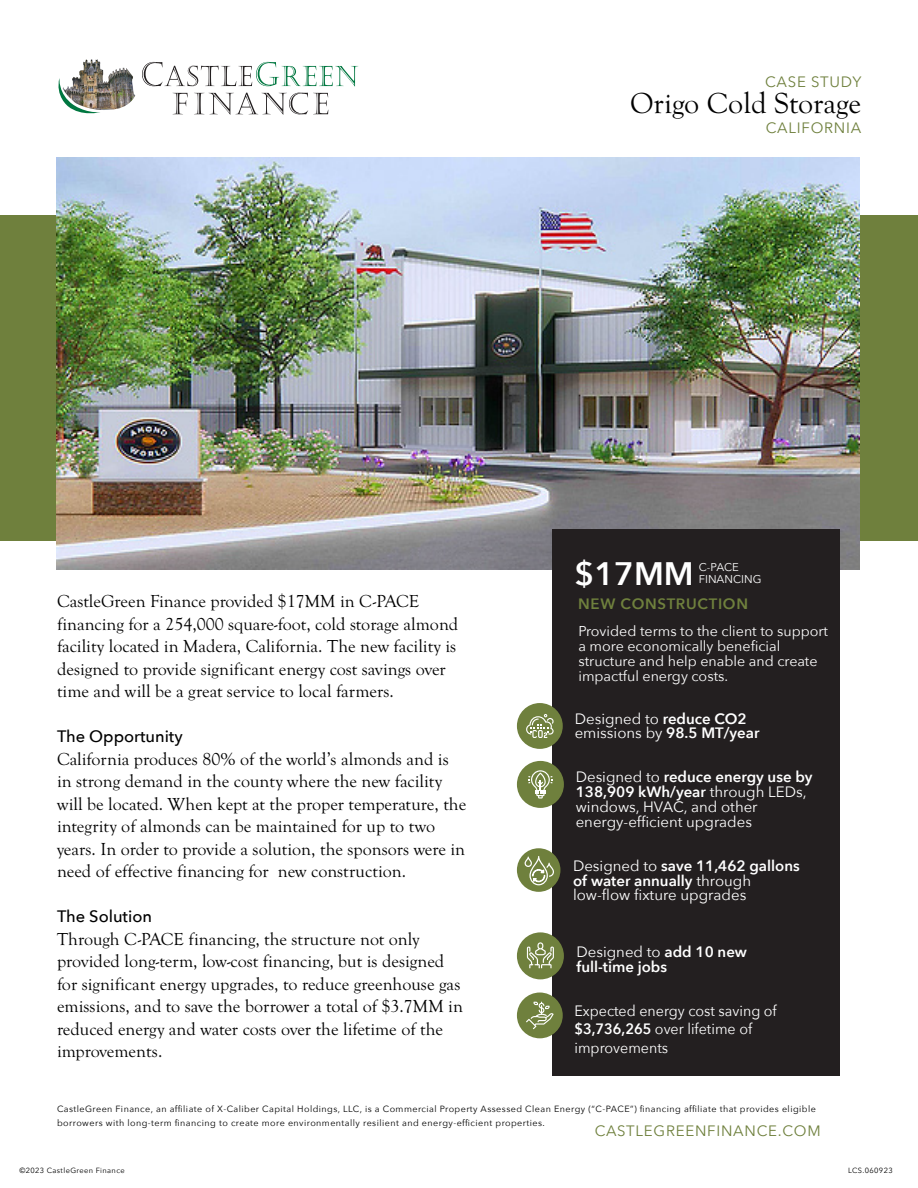
<style>
.page{position:relative;width:918px;height:1188px;background:#fff}
.page>*{position:absolute;margin:0;border:0;box-sizing:border-box;transform-origin:0 0}
.t1{font:600 32.4px "Avenir Next";color:#fff}
.t2{font:30px "Goudy Old Sty";color:#000}
.t3{font:18px/22.5px "Goudy Old Sty";color:#000}
.t4{font:500 16.5px "Avenir Next";color:#000}
.t5{font:15px/14.9px "Avenir Next";color:#fff}
.t6{font:15px/18.6px "Avenir Next";color:#fff;scale:.95 1}
.t7{font:15px "Avenir Next";letter-spacing:.05em;color:#6f803d}
.t8{font:600 15px/14.9px "Avenir Next";color:#fff}
.t9{font:600 15px "Avenir Next";letter-spacing:.05em;color:#6f803d}
.t10{font:14.25px/14.9px "Avenir Next";color:#fff}
.t11{font:11.25px/12px "Avenir Next";color:#fff}
.t12{font:9px/13.5px "Avenir Next";letter-spacing:.05em;color:#000}
.t13{font:7.5px "Avenir Next";letter-spacing:.05em;color:#000}
.s1{font-weight:600}
.s2{font-weight:400}
</style>
<div class="page">
<div style="left:0;top:215px;width:918px;height:326px;background:#6f803d"></div>
<img style="left:56px;top:158px;width:803px;height:411px">
<div style="left:552px;top:530px;width:288px;height:546px;background:#231f20"></div>
<svg style="left:142px;top:62px;width:216px;height:25px"></svg>
<svg style="left:173px;top:93px;width:15px;height:21px"></svg>
<svg style="left:194px;top:93px;width:134px;height:22px"></svg>
<svg style="left:58px;top:78px;width:42px;height:36px"></svg>
<img style="left:63px;top:59px;width:72px;height:53px">
<div style="left:517px;top:703px;width:46px;height:46px;background:#6f803d;border-radius:50%"></div>
<svg style="left:526px;top:714px;width:28px;height:24px"></svg>
<div style="left:517px;top:761px;width:47px;height:47px;background:#6f803d;border-radius:50%"></div>
<svg style="left:528px;top:770px;width:25px;height:29px"></svg>
<div style="left:517px;top:993px;width:46px;height:45px;background:#6f803d;border-radius:50%"></div>
<svg style="left:526px;top:1002px;width:28px;height:27px"></svg>
<div style="left:517px;top:848px;width:43px;height:44px;background:#6f803d;border-radius:50%"></div>
<svg style="left:525px;top:856px;width:29px;height:29px"></svg>
<div style="left:517px;top:932px;width:47px;height:47px;background:#6f803d;border-radius:50%"></div>
<svg style="left:527px;top:942px;width:27px;height:26px"></svg>
<p class="t7" style="left:765px;top:69px;width:98px">CASE STUDY</p>
<h2 class="t2" style="left:630px;top:87px;width:233px">Origo Cold Storage</h2>
<p class="t7" style="left:766px;top:115px;width:97px">CALIFORNIA</p>
<p class="t3" style="left:57px;top:590px;width:403px">CastleGreen Finance provided $17MM in C-PACE financing for a 254,000 square-foot, cold storage almond facility located in Madera, California. The new facility is designed to provide significant energy cost savings over time and will be a great service to local farmers.</p>
<p class="t4" style="left:57px;top:722px;width:127px">The Opportunity</p>
<p class="t3" style="left:57px;top:748px;width:411px">California produces 80% of the world’s almonds and is in strong demand in the county where the new facility will be located. When kept at the proper temperature, the integrity of almonds can be maintained for up to two years. In order to provide a solution, the sponsors were in need of effective financing for new construction.</p>
<p class="t4" style="left:57px;top:902px;width:97px">The Solution</p>
<p class="t3" style="left:57px;top:928px;width:407px">Through C-PACE financing, the structure not only provided long-term, low-cost financing, but is designed for significant energy upgrades, to reduce greenhouse gas emissions, and to save the borrower a total of $3.7MM in reduced energy and water costs over the lifetime of the improvements.</p>
<h1 class="t1" style="left:575px;top:545px;width:121px">$17MM</h1>
<p class="t11" style="left:699px;top:561px;width:64px">C-PACE<br>FINANCING</p>
<p class="t9" style="left:578px;top:591px;width:171px">NEW CONSTRUCTION</p>
<p class="t10" style="left:578px;top:623px;width:251px">Provided terms to the client to support a more economically beneficial structure and help enable and create impactful energy costs.</p>
<p class="t5" style="left:575px;top:710px;width:186px">Designed to <span class="s1">reduce CO2 </span>emissions by <span class="s1">98.5 MT/year</span></p>
<p class="t5" style="left:576px;top:769px;width:238px">Designed to <span class="s1">reduce energy use by<br>138,909 kWh/year</span> through LEDs, windows, HVAC, and other energy-efficient upgrades</p>
<p class="t5" style="left:573px;top:857px;width:228px">Designed to <span class="s1">save 11,462 gallons of water annually</span> through low-flow fixture upgrades</p>
<p class="t8" style="left:576px;top:944px;width:172px"><span class="s2">Designed to</span> add 10 new full-time jobs</p>
<p class="t6" style="left:574px;top:1001px;width:215px">Expected energy cost saving of <span class="s1">$3,736,265</span> over lifetime of improvements</p>
<p class="t12" style="left:57px;top:1102px;width:760px">CastleGreen Finance, an affiliate of X-Caliber Capital Holdings, LLC, is a Commercial Property Assessed Clean Energy (“C-PACE”) financing affiliate that provides eligible borrowers with long-term financing to create more environmentally resilient and energy-efficient properties.</p>
<p class="t7" style="left:595px;top:1118px;width:228px">CASTLEGREENFINANCE.COM</p>
<p class="t13" style="left:19px;top:1164px;width:107px">©2023 CastleGreen Finance</p>
<p class="t13" style="left:848px;top:1164px;width:46px">LCS.060923</p>
</div>
